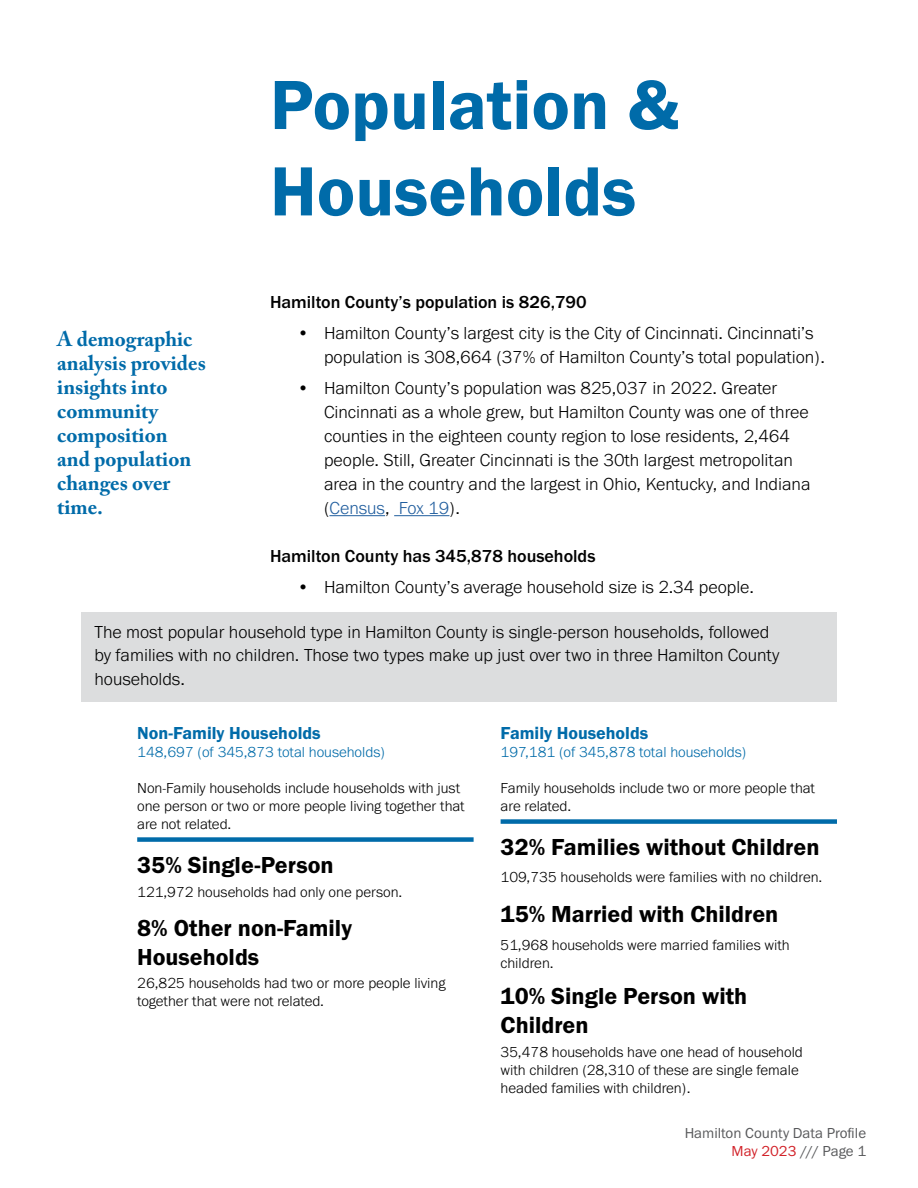
<style>
.page{position:relative;width:918px;height:1188px;background:#fff}
.page>*{position:absolute;margin:0;border:0;box-sizing:border-box;transform-origin:0 0}
.t1{font:72px/86.4px "Franklin Gothic URW Dem";color:#006ba9}
.t2{font:24px/28.8px "Franklin Gothic URW Dem";color:#000}
.t3{font:700 21px/24px "Adobe Caslon Pro";color:#006ba9}
.t4{font:300 18px/24px "Franklin Gothic URW";color:#000}
.t5{font:500 18px "Franklin Gothic URW";color:#000}
.t6{font:18px "Franklin Gothic URW Dem";color:#006ba9}
.t7{font:300 15px/18px "Franklin Gothic URW";color:#000}
.t8{font:300 15px "Franklin Gothic URW";color:#006ba9}
.t9{font:15px/18px "Franklin Gothic URW Boo";color:#58595b;text-align:right}
.s1{color:#215e9e}
.s2{color:#d2232a}
</style>
<div class="page">
<hr style="left:329px;top:515px;width:56px;height:1px;background:#215e9e">
<hr style="left:394px;top:515px;width:55px;height:1px;background:#215e9e">
<div style="left:137px;top:837px;width:337px;height:5px;background:#006ba9"></div>
<div style="left:501px;top:819px;width:336px;height:5px;background:#006ba9"></div>
<div style="left:81px;top:612px;width:756px;height:90px;background:#dcddde"></div>
<p class="t3" style="left:57px;top:327px;width:150px">A demographic analysis provides insights into community composition<br>and population changes over time.</p>
<h1 class="t1" style="left:270px;top:61px;width:411px">Population &amp;<br>Households</h1>
<p class="t5" style="left:270px;top:291px;width:318px">Hamilton County’s population is 826,790</p>
<p class="t4" style="left:324px;top:321px;width:503px;text-indent:-27px">• Hamilton County’s largest city is the City of Cincinnati. Cincinnati’s population is 308,664 (37% of Hamilton County’s total population).</p>
<p class="t4" style="left:324px;top:376px;width:488px;text-indent:-27px">• Hamilton County’s population was 825,037 in 2022. Greater Cincinnati as a whole grew, but Hamilton County was one of three counties in the eighteen county region to lose residents, 2,464 people. Still, Greater Cincinnati is the 30th largest metropolitan area in the country and the largest in Ohio, Kentucky, and Indiana (<span class="s1">Census</span>, <span class="s1">Fox 19</span>).</p>
<p class="t5" style="left:270px;top:545px;width:327px">Hamilton County has 345,878 households</p>
<p class="t4" style="left:297px;top:574px;width:459px">• Hamilton County’s average household size is 2.34 people.</p>
<p class="t4" style="left:94px;top:619px;width:687px">The most popular household type in Hamilton County is single-person households, followed by families with no children. Those two types make up just over two in three Hamilton County households.</p>
<p class="t6" style="left:137px;top:722px;width:185px">Non-Family Households</p>
<p class="t8" style="left:137px;top:743px;width:249px">148,697 (of 345,873 total households)</p>
<p class="t7" style="left:137px;top:779px;width:329px">Non-Family households include households with just one person or two or more people living together that are not related.</p>
<h2 class="t2" style="left:137px;top:850px;width:198px">35% Single-Person</h2>
<p class="t7" style="left:137px;top:883px;width:267px">121,972 households had only one person.</p>
<h2 class="t2" style="left:137px;top:913px;width:216px">8% Other non-Family<br>Households</h2>
<p class="t7" style="left:137px;top:974px;width:310px">26,825 households had two or more people living together that were not related.</p>
<p class="t6" style="left:501px;top:722px;width:149px">Family Households</p>
<p class="t8" style="left:501px;top:743px;width:247px">197,181 (of 345,878 total households)</p>
<p class="t7" style="left:501px;top:779px;width:316px">Family households include two or more people that are related.</p>
<h2 class="t2" style="left:501px;top:832px;width:320px">32% Families without Children</h2>
<p class="t7" style="left:501px;top:868px;width:323px">109,735 households were families with no children.</p>
<h2 class="t2" style="left:501px;top:900px;width:279px">15% Married with Children</h2>
<p class="t7" style="left:501px;top:936px;width:291px">51,968 households were married families with children.</p>
<h2 class="t2" style="left:501px;top:981px;width:248px">10% Single Person with<br>Children</h2>
<p class="t7" style="left:501px;top:1042px;width:304px">35,478 households have one head of household with children (28,310 of these are single female headed families with children).</p>
<p class="t9" style="left:685px;top:1123px;width:183px">Hamilton County Data Profile<br><span class="s2">May 2023</span> /// Page 1</p>
</div>
